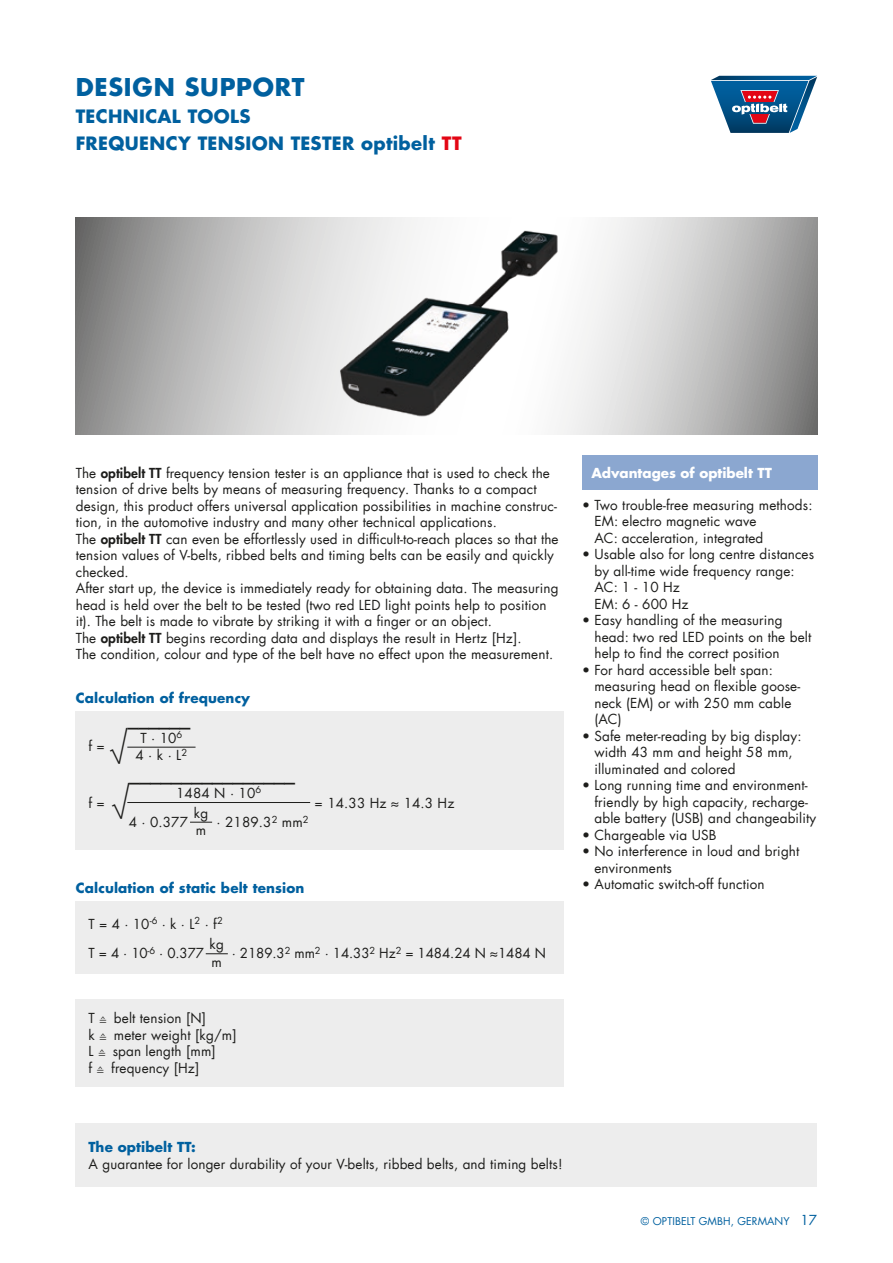
<style>
.page{position:relative;width:893px;height:1263px;background:#fff}
.page>*{position:absolute;margin:0;border:0;box-sizing:border-box;transform-origin:0 0}
.t1{font:300 36px/54.9px "Futura Com";letter-spacing:-.17em;color:#1d1d1b}
.t2{font:700 24px "Futura Com";letter-spacing:.03em;color:#00609f}
.t3{font:700 18px/27px "Futura Com";letter-spacing:.02em;color:#00609f}
.t4{font:13.5px/16.5px "Futura Com";letter-spacing:.01em;color:#1d1d1b}
.t5{font:700 13.5px "Futura Com";letter-spacing:.01em;color:#00609f}
.t6{font:700 13.5px "Futura Com";color:#fff}
.t7{font:10.5px "Futura Com";letter-spacing:.01em;color:#00609f}
.s1{color:#e30614}
.s2{font-weight:800}
.s3{font-family:"Cambria Math";font-size:10.5px}
.s4{font-size:13.5px}
</style>
<div class="page">
<svg style="left:711px;top:76px;width:106px;height:57px"></svg>
<div style="left:582px;top:456px;width:235px;height:34px;background:#8ba7d0"></div>
<div style="left:76px;top:1123px;width:741px;height:64px;background:#ededed"></div>
<div style="left:76px;top:999px;width:488px;height:87px;background:#ededed"></div>
<div style="left:76px;top:711px;width:488px;height:138px;background:#ededed"></div>
<hr style="left:127px;top:747px;width:69px;height:1px;background:#1d1d1b">
<hr style="left:127px;top:802px;width:183px;height:1px;background:#1d1d1b">
<svg style="left:190px;top:822px;width:22px;height:1px"></svg>
<div style="left:76px;top:902px;width:488px;height:72px;background:#ededed"></div>
<svg style="left:206px;top:953px;width:22px;height:1px"></svg>
<svg style="left:76px;top:218px;width:741px;height:216px;background:#bcbcbc"></svg>
<img style="left:332px;top:218px;width:260px;height:216px">
<h2 class="t2" style="left:76px;top:68px;width:230px">DESIGN SUPPORT</h2>
<h3 class="t3" style="left:76px;top:102px;width:387px">TECHNICAL TOOLS<br>FREQUENCY TENSION TESTER optibelt <span class="s1">TT</span></h3>
<p class="t4" style="left:76px;top:464px;width:476px">The <span class="s2">optibelt TT</span> frequency tension tester is an appliance that is used to check the</p>
<p class="t6" style="left:591px;top:463px;width:182px">Advantages of optibelt TT</p>
<p class="t4" style="left:76px;top:481px;width:484px">tension of drive belts by means of measuring frequency. Thanks to a compact design, this product offers universal application possibilities in machine construc&shy;tion, in the automotive industry and many other technical applications.<br>The <span class="s2">optibelt TT</span> can even be effortlessly used in difficult-to-reach places so that the tension values of V-belts, ribbed belts and timing belts can be easily and quickly checked.<br>After start up, the device is immediately ready for obtaining data. The measuring head is held over the belt to be tested (two red LED light points help to position it). The belt is made to vibrate by striking it with a finger or an object.<br>The <span class="s2">optibelt TT</span> begins recording data and displays the result in Hertz [Hz].<br>The condition, colour and type of the belt have no effect upon the measurement.</p>
<p class="t4" style="left:594px;top:496px;width:220px;text-indent:-12px">• Two trouble-free measuring methods:<br>EM: electro magnetic wave<br>AC: acceleration, integrated</p>
<p class="t4" style="left:594px;top:546px;width:221px;text-indent:-12px">• Usable also for long centre distances by all-time wide frequency range:<br>AC: 1 - 10 Hz<br>EM: 6 - 600 Hz</p>
<p class="t4" style="left:594px;top:612px;width:218px;text-indent:-12px">• Easy handling of the measuring head: two red LED points on the belt help to find the correct position</p>
<p class="t4" style="left:594px;top:661px;width:207px;text-indent:-12px">• For hard accessible belt span: measuring head on flexible goose&shy;neck (EM) or with 250 mm cable (AC)</p>
<p class="t4" style="left:594px;top:727px;width:209px;text-indent:-12px">• Safe meter-reading by big display: width 43 mm and height 58 mm, illuminated and colored</p>
<p class="t4" style="left:594px;top:777px;width:223px;text-indent:-12px">• Long running time and environment&shy;friendly by high capacity, recharge&shy;able battery (USB) and changeability</p>
<p class="t4" style="left:582px;top:826px;width:136px">• Chargeable via USB</p>
<p class="t4" style="left:594px;top:843px;width:206px;text-indent:-12px">• No interference in loud and bright environments</p>
<p class="t4" style="left:582px;top:876px;width:184px">• Automatic switch-off function</p>
<p class="t5" style="left:76px;top:687px;width:176px">Calculation of frequency</p>
<h1 class="t1" style="left:111px;top:711px;width:189px">√ˉˉˉˉˉˉ √ˉˉˉˉˉˉˉˉˉˉˉˉˉˉˉˉ</h1>
<p class="t4" style="left:89px;top:737px;width:18px">f =</p>
<p class="t4" style="left:136px;top:728px;width:53px;line-height:17.9px;text-align:center">T · 10<sup>6<br></sup>4 · k · L<sup>2</sup></p>
<p class="t4" style="left:89px;top:795px;width:18px">f =</p>
<p class="t4" style="left:129px;top:778px;width:134px;line-height:29.1px;text-indent:47px">1484 N · 10<sup>6<br></sup>4 · 0.377</p>
<p class="t4" style="left:315px;top:795px;width:141px">= 14.33 Hz ≈ 14.3 Hz</p>
<p class="t4" style="left:194px;top:803px;width:16px;line-height:17.9px">kg m</p>
<p class="t4" style="left:217px;top:814px;width:94px">· 2189.3<sup>2</sup> mm<sup>2</sup></p>
<p class="t5" style="left:76px;top:878px;width:230px">Calculation of static belt tension</p>
<p class="t4" style="left:89px;top:909px;width:136px;line-height:29.5px">T = 4 · 10<sup>-6</sup> · k · L<sup>2</sup> · f<sup>2<br></sup>T = 4 · 10<sup>-6</sup> · 0.377</p>
<p class="t4" style="left:210px;top:935px;width:16px;line-height:17.9px">kg m</p>
<p class="t4" style="left:232px;top:945px;width:316px">· 2189.3<sup>2</sup> mm<sup>2</sup> · 14.33<sup>2</sup> Hz<sup>2</sup> = 1484.24 N ≈1484 N</p>
<p class="t4" style="left:89px;top:1010px;width:150px">T <span class="s3">≙</span> belt tension [N]<br>k <span class="s3">≙</span> meter weight [kg/m]<br>L <span class="s3">≙</span> span length [mm]<br>f <span class="s3">≙</span> frequency [Hz]</p>
<p class="t5" style="left:89px;top:1137px;width:109px">The optibelt TT:</p>
<p class="t4" style="left:89px;top:1155px;width:476px">A guarantee for longer durability of your V-belts, ribbed belts, and timing belts!</p>
<p class="t7" style="left:641px;top:1214px;width:178px">© OPTIBELT GMBH, GERMANY <span class="s4">17</span></p>
</div>
